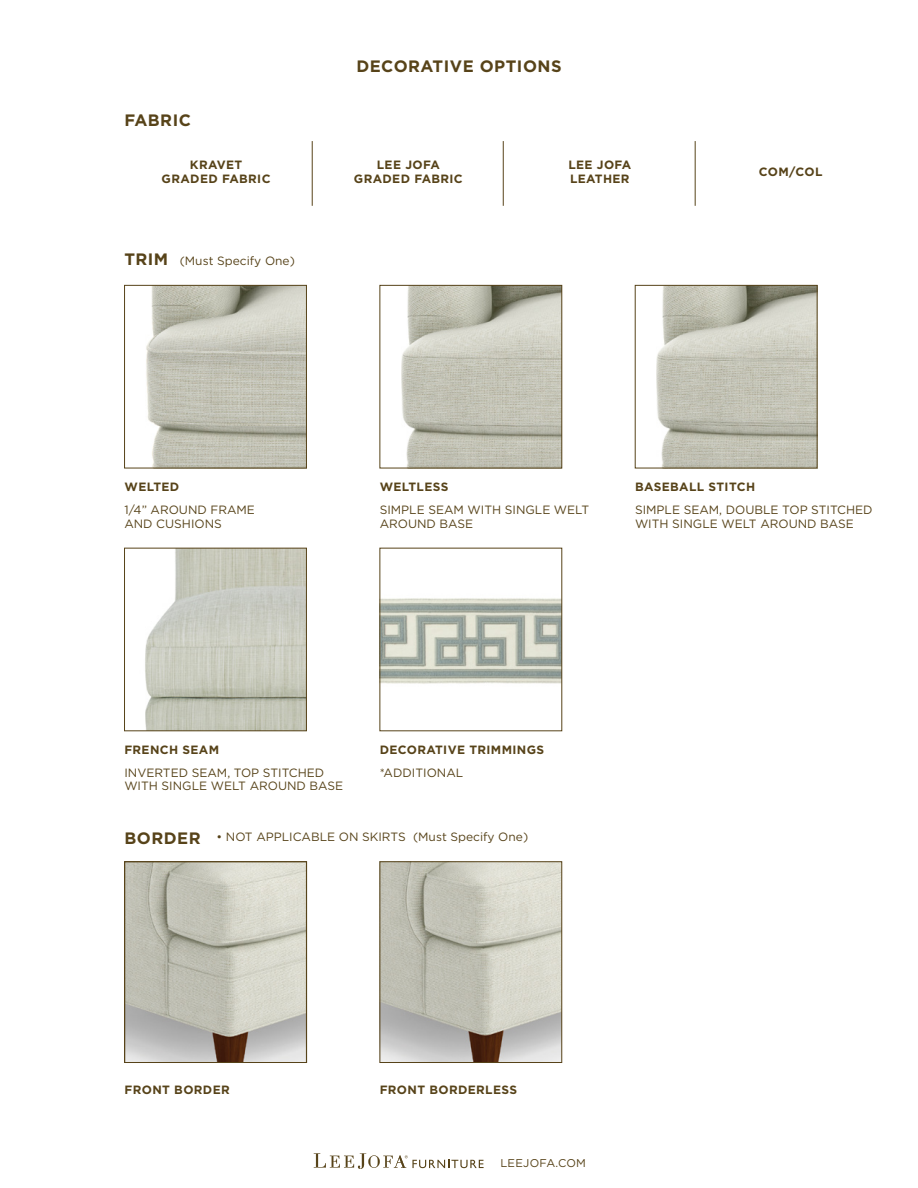
<style>
.page{position:relative;width:918px;height:1188px;background:#fff}
.page>*{position:absolute;margin:0;border:0;box-sizing:border-box;transform-origin:0 0}
.t1{font:700 16.5px "Gotham HTF";letter-spacing:.03em;color:#574319}
.t2{font:12px/13.5px "Gotham HTF";color:#574319}
.t3{font:700 12px/14.4px "Gotham HTF";letter-spacing:.03em;color:#574319;text-align:center}
.t4{font:11.25px "Gotham HTF";letter-spacing:.025em;color:#574319}
.s1{font-weight:700;font-size:16.5px}
</style>
<div class="page">
<svg style="left:314px;top:1153px;width:170px;height:15px"></svg>
<img style="left:127px;top:864px;width:178px;height:197px">
<div style="left:125px;top:862px;width:182px;height:201px;border:1px solid #574319"></div>
<img style="left:382px;top:864px;width:178px;height:197px">
<div style="left:380px;top:862px;width:182px;height:201px;border:1px solid #574319"></div>
<img style="left:401px;top:287px;width:159px;height:179px">
<div style="left:380px;top:285px;width:182px;height:183px;border:1px solid #574319"></div>
<img style="left:146px;top:287px;width:159px;height:179px">
<div style="left:124px;top:285px;width:183px;height:183px;border:1px solid #574319"></div>
<img style="left:145px;top:550px;width:160px;height:179px">
<div style="left:124px;top:548px;width:183px;height:183px;border:1px solid #574319"></div>
<img style="left:382px;top:598px;width:178px;height:86px">
<hr style="left:503px;top:141px;width:1px;height:65px;background:#574319">
<hr style="left:695px;top:141px;width:1px;height:65px;background:#574319">
<hr style="left:312px;top:141px;width:1px;height:65px;background:#574319">
<img style="left:656px;top:287px;width:159px;height:179px">
<h1 class="t1" style="left:124px;top:110px;width:68px">FABRIC</h1>
<h1 class="t1" style="left:356px;top:57px;width:207px">DECORATIVE OPTIONS</h1>
<p class="t3" style="left:162px;top:157px;width:110px">KRAVET<br>GRADED FABRIC</p>
<p class="t3" style="left:568px;top:157px;width:64px;text-align:left">LEE JOFA<br>LEATHER</p>
<p class="t3" style="left:759px;top:164px;width:65px">COM/COL</p>
<p class="t3" style="left:354px;top:157px;width:110px">LEE JOFA<br>GRADED FABRIC</p>
<p class="t2" style="left:124px;top:254px;width:172px"><span class="s1">TRIM</span> (Must Specify One)</p>
<p class="t3" style="left:125px;top:480px;width:56px">WELTED</p>
<p class="t3" style="left:380px;top:480px;width:70px">WELTLESS</p>
<p class="t3" style="left:635px;top:480px;width:122px">BASEBALL STITCH</p>
<p class="t2" style="left:124px;top:503px;width:132px">1/4” AROUND FRAME<br>AND CUSHIONS</p>
<p class="t2" style="left:380px;top:503px;width:211px">SIMPLE SEAM WITH SINGLE WELT<br>AROUND BASE</p>
<p class="t2" style="left:635px;top:503px;width:239px">SIMPLE SEAM, DOUBLE TOP STITCHED<br>WITH SINGLE WELT AROUND BASE</p>
<p class="t3" style="left:124px;top:742px;width:96px">FRENCH SEAM</p>
<p class="t3" style="left:380px;top:742px;width:166px">DECORATIVE TRIMMINGS</p>
<p class="t2" style="left:124px;top:766px;width:220px">INVERTED SEAM, TOP STITCHED<br>WITH SINGLE WELT AROUND BASE</p>
<p class="t2" style="left:380px;top:766px;width:85px">*ADDITIONAL</p>
<h1 class="t1" style="left:125px;top:828px;width:78px">BORDER</h1>
<p class="t2" style="left:217px;top:830px;width:313px">• NOT APPLICABLE ON SKIRTS (Must Specify One)</p>
<p class="t3" style="left:125px;top:1082px;width:107px">FRONT BORDER</p>
<p class="t3" style="left:380px;top:1082px;width:139px">FRONT BORDERLESS</p>
<p class="t4" style="left:500px;top:1157px;width:87px">LEEJOFA.COM</p>
</div>
